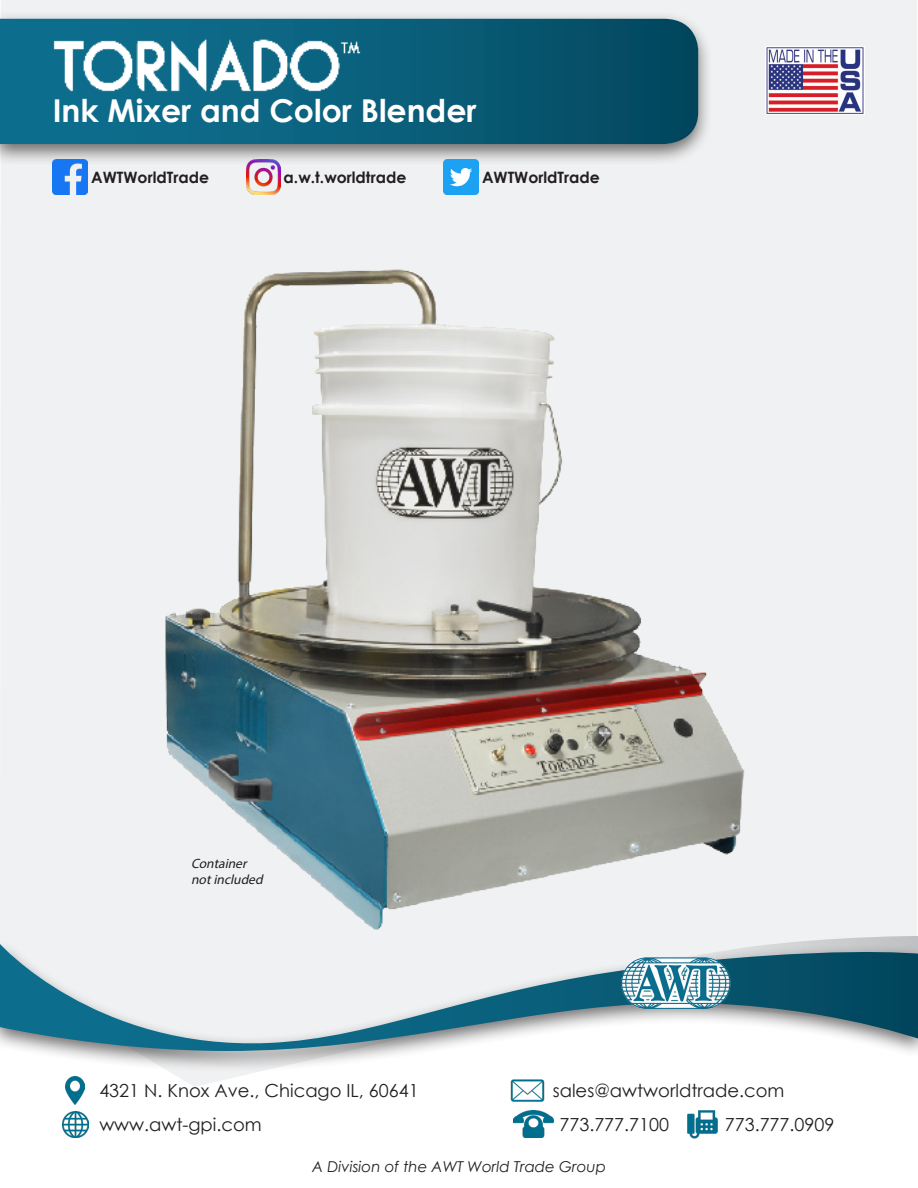
<style>
.page{position:relative;width:918px;height:1188px;background:#fff}
.page>*{position:absolute;margin:0;border:0;box-sizing:border-box;transform-origin:0 0}
.t1{font:700 31.5px "Century Gothic";color:#fff}
.t2{font:18px "Century Gothic";color:#231f20}
.t3{font:700 15.6px "Century Gothic";color:#231f20}
.t4{font:italic 15px "Century Gothic";color:#231f20}
.t5{font:italic 13.5px "Myriad Pro";color:#231f20}
</style>
<div class="page">
<div style="left:0;top:0;width:917px;height:1087px;background:#f0f1f2"></div>
<img style="left:765px;top:46px;width:99px;height:69px">
<img style="left:156px;top:259px;width:596px;height:677px">
<div style="left:0;top:10px;width:713px;height:156px;background:#231f20;opacity:.64"></div>
<svg style="left:0;top:19px;width:698px;height:125px;background:#0a5d79"></svg>
<img style="left:53px;top:40px;width:309px;height:53px">
<img style="left:53px;top:160px;width:34px;height:34px">
<img style="left:246px;top:160px;width:35px;height:34px">
<img style="left:444px;top:160px;width:34px;height:34px">
<img style="left:65px;top:1077px;width:20px;height:27px">
<img style="left:513px;top:1111px;width:40px;height:27px">
<img style="left:687px;top:1110px;width:30px;height:29px">
<img style="left:62px;top:1111px;width:27px;height:26px">
<img style="left:510px;top:1073px;width:36px;height:29px">
<svg style="left:585px;top:936px;width:333px;height:2px"></svg>
<div style="left:0;top:938px;width:918px;height:135px;background:#231f20;opacity:.64"></div>
<svg style="left:0;top:944px;width:918px;height:107px"></svg>
<img style="left:620px;top:955px;width:115px;height:60px">
<p class="t1" style="left:53px;top:87px;width:425px">Ink Mixer and Color Blender</p>
<p class="t3" style="left:91px;top:165px;width:119px">AWTWorldTrade</p>
<p class="t3" style="left:284px;top:165px;width:124px">a.w.t.worldtrade</p>
<p class="t3" style="left:482px;top:165px;width:119px">AWTWorldTrade</p>
<p class="t5" style="left:191px;top:855px;width:60px">Container</p>
<p class="t5" style="left:191px;top:871px;width:76px">notincluded</p>
<p class="t2" style="left:99px;top:1078px;width:321px">4321 N. Knox Ave., Chicago IL, 60641</p>
<p class="t2" style="left:99px;top:1112px;width:164px">www.awt-gpi.com</p>
<p class="t2" style="left:559px;top:1112px;width:111px">773.777.7100</p>
<p class="t2" style="left:725px;top:1112px;width:111px">773.777.0909</p>
<p class="t2" style="left:553px;top:1078px;width:233px">sales@awtworldtrade.com</p>
<p class="t4" style="left:312px;top:1156px;width:295px">A Division of the AWT World Trade Group</p>
</div>
